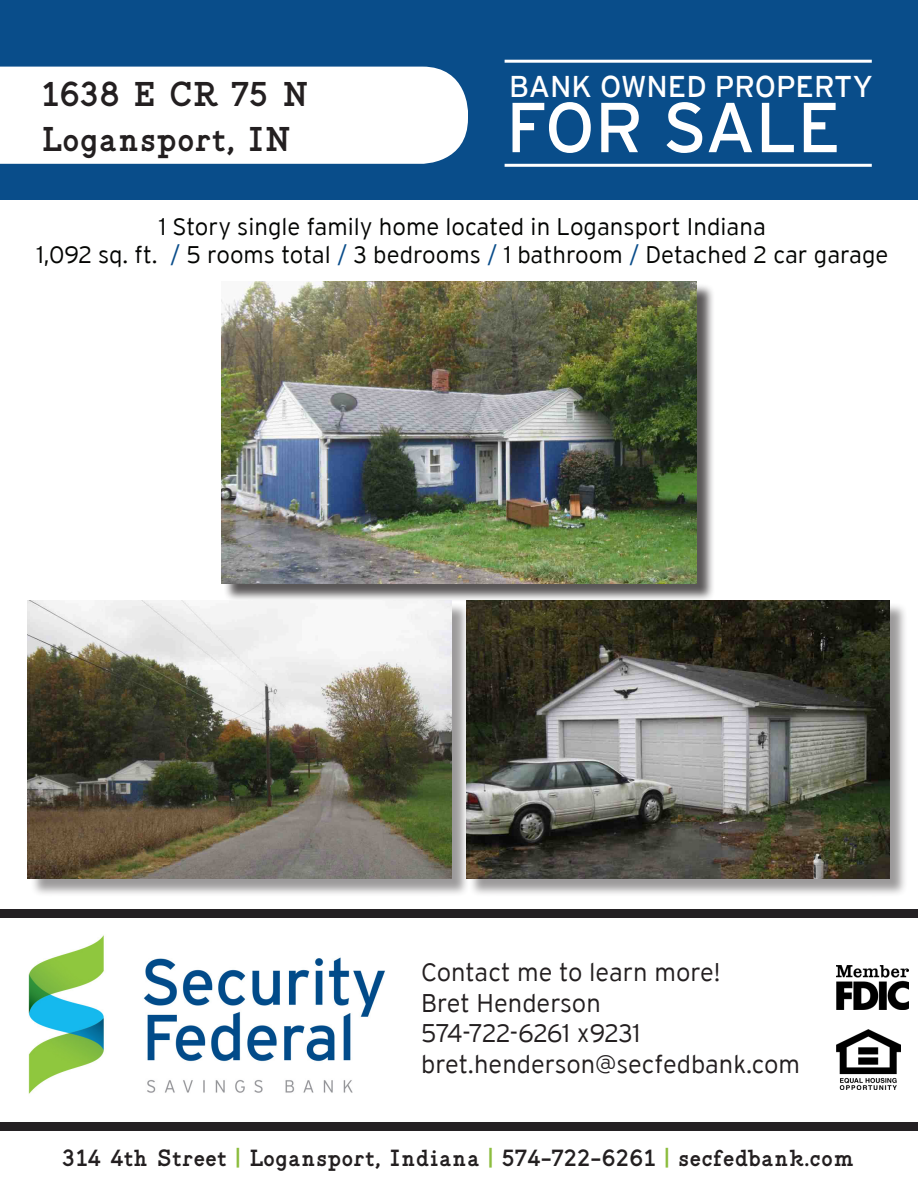
<style>
.page{position:relative;width:918px;height:1188px;background:#fff}
.page>*{position:absolute;margin:0;border:0;box-sizing:border-box;transform-origin:0 0}
.t1{font:70.5px "Interstate";color:#fff}
.t2{font:700 37.5px "Generell TW";color:#231f20}
.t3{font:30px "Interstate";color:#fff}
.t4{font:300 25.5px "Interstate";color:#231f20}
.t5{font:700 25.5px "Generell TW";color:#231f20}
.t6{font:300 25.5px "Interstate";letter-spacing:-.02em;color:#231f20}
.t7{font:300 24px "Interstate";color:#040503}
.s1{color:#0a4d8a}
.s2{color:#094d8a}
.s3{color:#8cbd3e}
</style>
<div class="page">
<div style="left:0;top:0;width:918px;height:200px;background:#094d8a"></div>
<div style="left:0;top:67px;width:468px;height:97px;background:#fff"></div>
<div style="left:0;top:909px;width:918px;height:9px;background:#242123"></div>
<img style="left:28px;top:935px;width:357px;height:159px">
<img style="left:837px;top:1029px;width:63px;height:61px">
<img style="left:837px;top:966px;width:71px;height:43px">
<div style="left:0;top:1122px;width:918px;height:9px;background:#242123"></div>
<hr style="left:505px;top:60px;width:367px;height:3px;background:#fff">
<hr style="left:505px;top:164px;width:367px;height:3px;background:#fff">
<div style="left:468px;top:603px;width:440px;height:294px;background:#231f20;opacity:.45"></div>
<img style="left:466px;top:600px;width:423px;height:279px">
<div style="left:224px;top:284px;width:492px;height:318px;background:#231f20;opacity:.75"></div>
<img style="left:221px;top:281px;width:476px;height:302px">
<div style="left:30px;top:603px;width:440px;height:294px;background:#231f20;opacity:.45"></div>
<img style="left:28px;top:600px;width:423px;height:279px">
<p class="t2" style="left:41px;top:73px;width:270px">1638 E CR 75 N</p>
<p class="t2" style="left:41px;top:118px;width:252px">Logansport, IN</p>
<p class="t3" style="left:509px;top:69px;width:366px">BANK OWNED PROPERTY</p>
<p class="t1" style="left:506px;top:88px;width:336px">FOR SALE</p>
<p class="t7" style="left:159px;top:213px;width:609px">1 Story single family home located in Logansport Indiana</p>
<p class="t7" style="left:36px;top:242px;width:854px">1,092 sq. ft. <span class="s1">/</span> 5 rooms total <span class="s1">/</span> 3 bedrooms <span class="s1">/</span> 1 bathroom <span class="s2">/</span> Detached 2 car garage</p>
<p class="t4" style="left:421px;top:958px;width:301px">Contact me to learn more!</p>
<p class="t4" style="left:421px;top:989px;width:181px">Bret Henderson</p>
<p class="t6" style="left:421px;top:1019px;width:221px">574-722-6261 x9231</p>
<p class="t4" style="left:421px;top:1050px;width:380px">bret.henderson@secfedbank.com</p>
<p class="t5" style="left:63px;top:1144px;width:793px">314 4th Street <span class="s3">|</span> Logansport, Indiana <span class="s3">|</span> 574-722-6261 <span class="s3">|</span> secfedbank.com</p>
</div>
